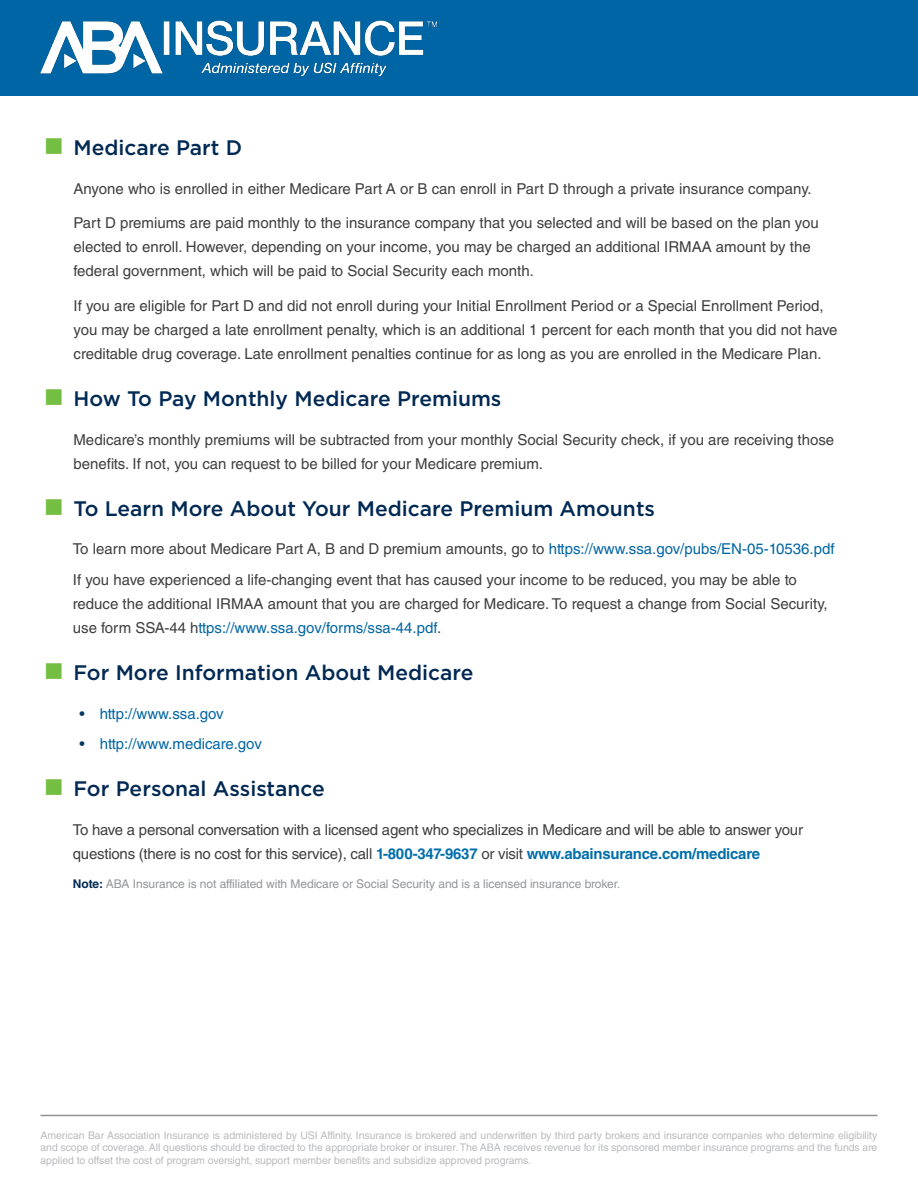
<style>
.page{position:relative;width:918px;height:1188px;background:#fff}
.page>*{position:absolute;margin:0;border:0;box-sizing:border-box;transform-origin:0 0}
.t1{font:27px "Wingdings";color:#74bf43}
.t2{font:500 21px "Gotham";color:#002953}
.t3{font:15px/24px "Helvetica LT Std";color:#3e3e3f}
.t4{font:15px "Helvetica LT Std";color:#0065a4}
.t5{font:12px "Helvetica LT Std";letter-spacing:-.005em;color:#939598}
.t6{font:10.5px/12.6px "Helvetica LT Std";letter-spacing:-.005em;color:#babbbe;text-align:justify}
.s1{color:#0065a4}
.s2{color:#003861}
.s3{font-weight:700;color:#006eab}
.s4{font-weight:700;color:#002953}
</style>
<div class="page">
<div style="left:0;top:0;width:918px;height:96px;background:#0065a4"></div>
<img style="left:40px;top:21px;width:397px;height:55px">
<hr style="left:40px;top:1115px;width:838px;height:1px;background:#919295">
<p class="t1" style="left:44px;top:132px;width:22px">■</p>
<p class="t2" style="left:74px;top:134px;width:170px">Medicare Part D</p>
<p class="t3" style="left:74px;top:176px;width:740px">Anyone who is enrolled in either Medicare Part A or B can enroll in Part D through a private insurance company.</p>
<p class="t3" style="left:74px;top:211px;width:747px">Part D premiums are paid monthly to the insurance company that you selected and will be based on the plan you elected to enroll. However, depending on your income, you may be charged an additional IRMAA amount by the federal government, which will be paid to Social Security each month.</p>
<p class="t3" style="left:74px;top:294px;width:766px">If you are eligible for Part D and did not enroll during your Initial Enrollment Period or a Special Enrollment Period, you may be charged a late enrollment penalty, which is an additional 1 percent for each month that you did not have creditable drug coverage. Late enrollment penalties continue for as long as you are enrolled in the Medicare Plan.</p>
<p class="t1" style="left:44px;top:383px;width:22px">■</p>
<p class="t2" style="left:74px;top:385px;width:429px">How To Pay Monthly Medicare Premiums</p>
<p class="t3" style="left:74px;top:427px;width:762px">Medicare’s monthly premiums will be subtracted from your monthly Social Security check, if you are receiving those benefits. If not, you can request to be billed for your Medicare premium.</p>
<p class="t1" style="left:44px;top:492px;width:22px">■</p>
<p class="t2" style="left:74px;top:494px;width:583px">To Learn More About Your Medicare Premium Amounts</p>
<p class="t3" style="left:73px;top:537px;width:763px">To learn more about Medicare Part A, B and D premium amounts, go to <span class="s1">https://www.ssa.gov/pubs/EN-05-10536.pdf</span></p>
<p class="t3" style="left:73px;top:568px;width:756px">If you have experienced a life-changing event that has caused your income to be reduced, you may be able to reduce the additional IRMAA amount that you are charged for Medicare. To request a change from Social Security, use form SSA-44 h<span class="s1">ttps://www.ssa.gov/forms/ssa-44.pdf</span>.</p>
<p class="t1" style="left:44px;top:657px;width:22px">■</p>
<p class="t2" style="left:74px;top:659px;width:401px">For More Information About Medicare</p>
<p class="t4" style="left:80px;top:705px;width:146px"><span class="s2">•</span> http://www.ssa.gov</p>
<p class="t4" style="left:80px;top:735px;width:184px"><span class="s2">•</span> http://www.medicare.gov</p>
<p class="t1" style="left:44px;top:773px;width:22px">■</p>
<p class="t2" style="left:74px;top:775px;width:253px">For Personal Assistance</p>
<p class="t3" style="left:73px;top:818px;width:732px">To have a personal conversation with a licensed agent who specializes in Medicare and will be able to answer your questions (there is no cost for this service), call <span class="s3">1-800-347-9637</span> or visit <span class="s3">www.abainsurance.com/medicare</span></p>
<p class="t5" style="left:73px;top:877px;width:549px"><span class="s4">Note:</span> ABA Insurance is not affiliated with Medicare or Social Security and is a licensed insurance broker.</p>
<p class="t6" style="left:40px;top:1129px;width:839px">American Bar Association Insurance is administered by USI Affinity. Insurance is brokered and underwritten by third party brokers and insurance companies who determine eligibility and scope of coverage. All questions should be directed to the appropriate broker or insurer. The ABA receives revenue for its sponsored member insurance programs and the funds are applied to offset the cost of program oversight, support member benefits and subsidize approved programs.</p>
</div>
